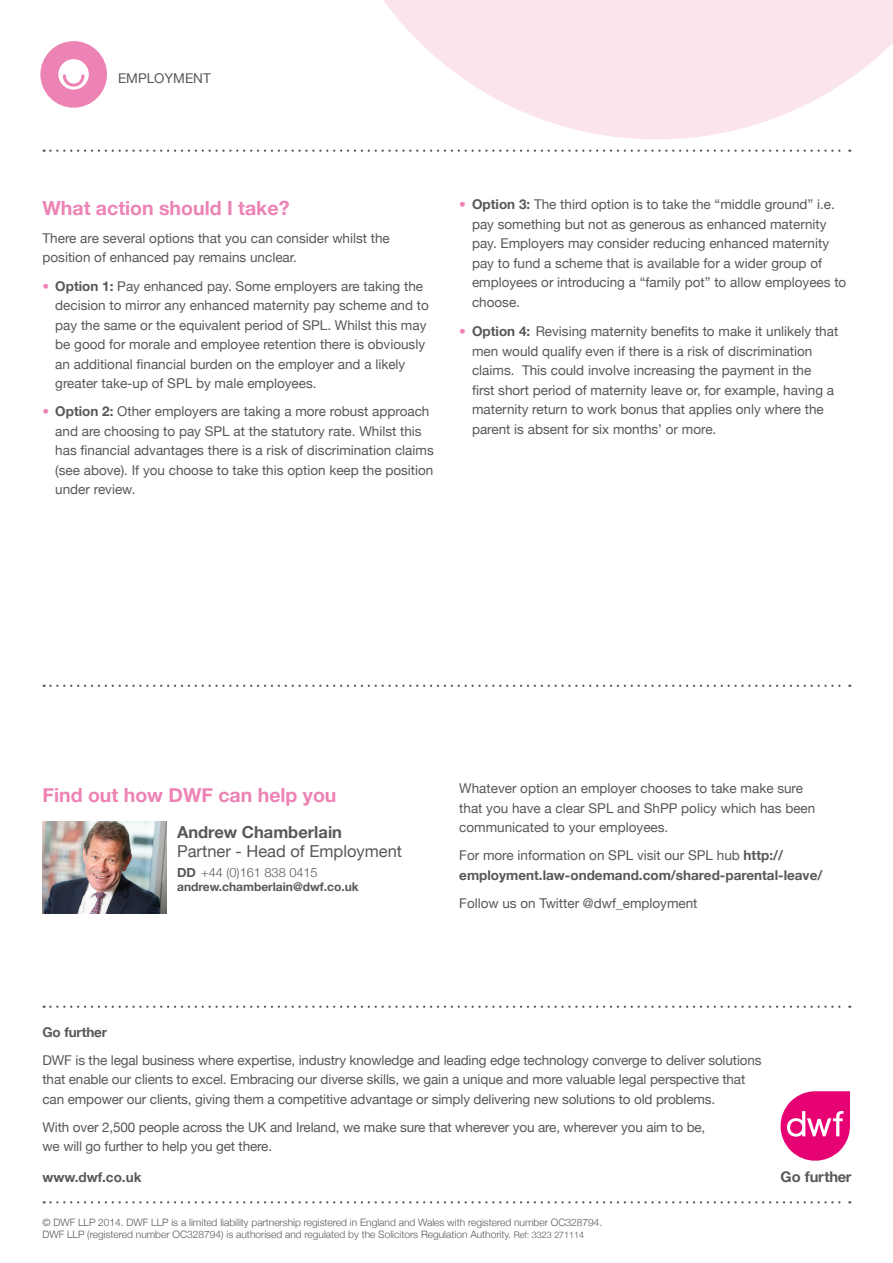
<style>
.page{position:relative;width:893px;height:1263px;background:#fff}
.page>*{position:absolute;margin:0;border:0;box-sizing:border-box;transform-origin:0 0}
.t1{font:700 19.5px "Helvetica Neue";color:#ed83b4}
.t2{font:16.5px/19.8px "Helvetica Neue";color:#57585a}
.t3{font:700 14.7px "Helvetica Neue";color:#57585a}
.t4{font:13.5px/19.5px "Helvetica Neue";color:#57585a}
.t5{font:700 13.5px/19.5px "Helvetica Neue";color:#57585a}
.t6{font:300 12.75px "Helvetica Neue";color:#57585a}
.t7{font:700 12px "Helvetica Neue";color:#57585a}
.t8{font:300 10.2px "Helvetica Neue";color:#57585a}
.s1{color:#ed83b4}
.s2{font-weight:700}
.s3{font-weight:400}
.s4{font-size:9px}
</style>
<div class="page">
<svg style="left:44px;top:150px;width:806px;height:2px"></svg>
<svg style="left:44px;top:685px;width:806px;height:2px"></svg>
<svg style="left:40px;top:41px;width:67px;height:67px"></svg>
<svg style="left:44px;top:1005px;width:806px;height:3px"></svg>
<svg style="left:44px;top:1201px;width:806px;height:2px"></svg>
<img style="left:43px;top:821px;width:123px;height:93px">
<svg style="left:780px;top:1091px;width:70px;height:70px"></svg>
<svg style="left:383px;top:0;width:510px;height:139px;fill:#fbe4ee"></svg>
<p class="t4" style="left:118px;top:68px;width:94px">EMPLOYMENT</p>
<p class="t1" style="left:43px;top:196px;width:248px">What action should I take?</p>
<p class="t4" style="left:43px;top:228px;width:349px">There are several options that you can consider whilst the position of enhanced pay remains unclear.</p>
<p class="t4" style="left:55px;top:276px;width:375px;text-indent:-13px"><span class="s1">•</span> <span class="s2">Option 1:</span> Pay enhanced pay. Some employers are taking the decision to mirror any enhanced maternity pay scheme and to pay the same or the equivalent period of SPL. Whilst this may be good for morale and employee retention there is obviously an additional financial burden on the employer and a likely greater take-up of SPL by male employees.</p>
<p class="t4" style="left:55px;top:401px;width:380px;text-indent:-13px"><span class="s1">•</span> <span class="s2">Option 2:</span> Other employers are taking a more robust approach and are choosing to pay SPL at the statutory rate. Whilst this has financial advantages there is a risk of discrimination claims (see above). If you choose to take this option keep the position under review.</p>
<p class="t4" style="left:472px;top:194px;width:376px;text-indent:-13px"><span class="s1">•</span> <span class="s2">Option 3:</span> The third option is to take the “middle ground” i.e. pay something but not as generous as enhanced maternity pay. Employers may consider reducing enhanced maternity pay to fund a scheme that is available for a wider group of employees or introducing a “family pot” to allow employees to choose.</p>
<p class="t4" style="left:472px;top:321px;width:368px;text-indent:-13px"><span class="s1">•</span> <span class="s2">Option 4:</span> Revising maternity benefits to make it unlikely that men would qualify even if there is a risk of discrimination claims. This could involve increasing the payment in the<br>first short period of maternity leave or, for example, having a maternity return to work bonus that applies only where the parent is absent for six months’ or more.</p>
<p class="t1" style="left:43px;top:783px;width:295px">Find out how DWF can help you</p>
<p class="t2" style="left:177px;top:821px;width:226px"><span class="s2">Andrew Chamberlain<br></span>Partner - Head of Employment</p>
<p class="t6" style="left:177px;top:864px;width:142px"><span class="s2">DD</span> +44 (0)161 838 0415</p>
<p class="t7" style="left:177px;top:879px;width:183px">andrew.chamberlain@dwf.co.uk</p>
<p class="t4" style="left:459px;top:778px;width:358px">Whatever option an employer chooses to take make sure that you have a clear SPL and ShPP policy which has been communicated to your employees.</p>
<p class="t5" style="left:459px;top:845px;width:365px"><span class="s3">For more information on SPL visit our SPL hub</span> http:// employment.law-ondemand.com/shared-parental-leave/</p>
<p class="t4" style="left:459px;top:893px;width:240px">Follow us on Twitter @dwf_employment</p>
<p class="t5" style="left:43px;top:1022px;width:66px">Go further</p>
<p class="t4" style="left:43px;top:1050px;width:721px">DWF is the legal business where expertise, industry knowledge and leading edge technology converge to deliver solutions that enable our clients to excel. Embracing our diverse skills, we gain a unique and more valuable legal perspective that can empower our clients, giving them a competitive advantage or simply delivering new solutions to old problems.</p>
<p class="t4" style="left:43px;top:1117px;width:664px">With over 2,500 people across the UK and Ireland, we make sure that wherever you are, wherever you aim to be, we will go further to help you get there.</p>
<p class="t5" style="left:43px;top:1167px;width:100px">www.dwf.co.uk</p>
<p class="t8" style="left:43px;top:1216px;width:561px">© DWF LLP 2014. DWF LLP is a limited liability partnership registered in England and Wales with registered number OC328794.</p>
<p class="t8" style="left:43px;top:1228px;width:543px">DWF LLP (registered number OC328794) is authorised and regulated by the Solicitors Regulation Authority. <span class="s4">Ref: 3323 271114</span></p>
<p class="t3" style="left:780px;top:1167px;width:72px">Go further</p>
</div>
